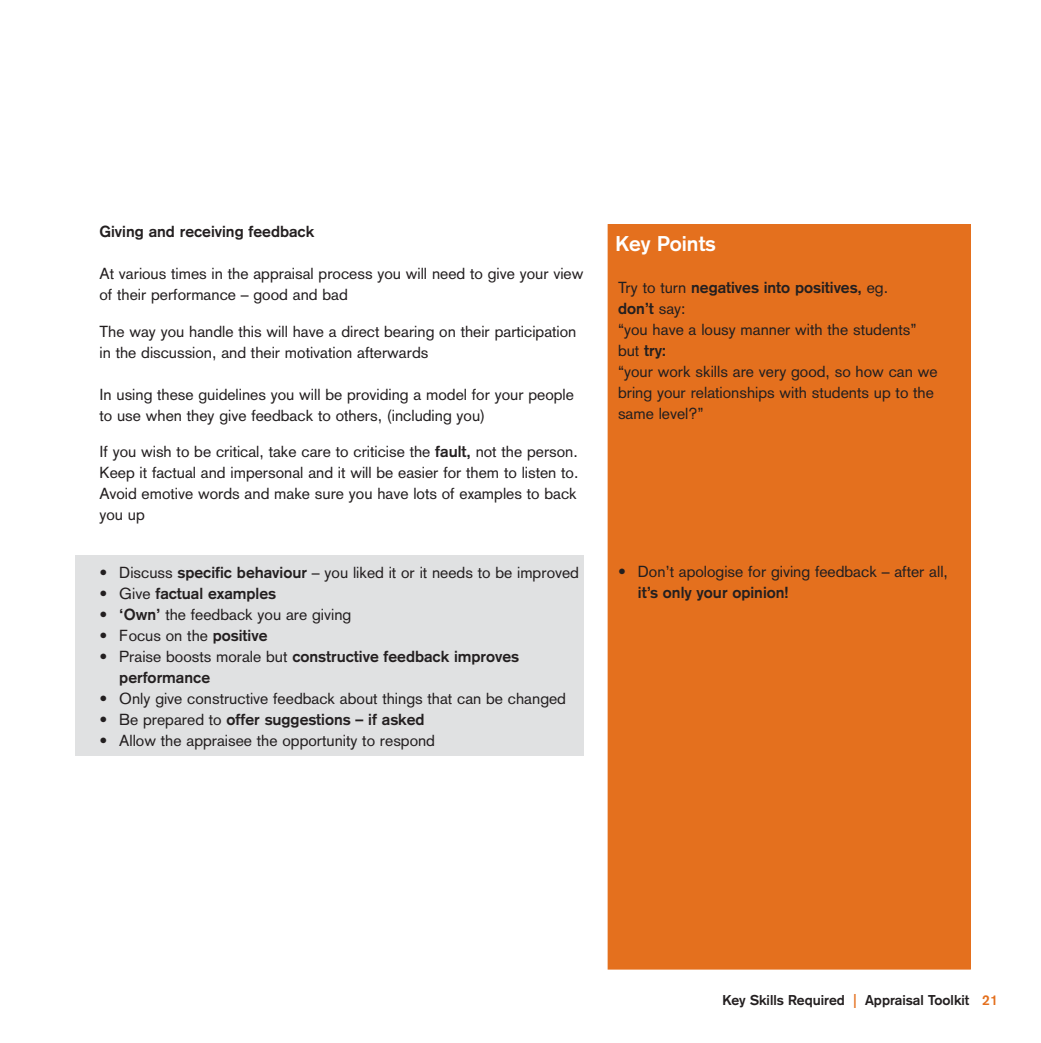
<style>
.page{position:relative;width:1041px;height:1043px;background:#fff}
.page>*{position:absolute;margin:0;border:0;box-sizing:border-box;transform-origin:0 0}
.t1{font:700 21px "Akzidenz Grotesk";color:#fff}
.t2{font:15.75px/21px "Akzidenz Grotesk";color:#231f20}
.t3{font:700 15.75px/21px "Akzidenz Grotesk";color:#231f20}
.t4{font:700 14px "Akzidenz Grotesk";color:#231f20}
.s1{font-weight:700}
.s2{font-weight:400}
.s3{color:#e4701e}
</style>
<div class="page">
<div style="left:608px;top:224px;width:362px;height:745px;background:#e4701e"></div>
<div style="left:75px;top:555px;width:508px;height:200px;background:#e0e1e2"></div>
<p class="t3" style="left:99px;top:222px;width:216px">Giving and receiving feedback</p>
<p class="t2" style="left:99px;top:264px;width:485px">At various times in the appraisal process you will need to give your view of their performance – good and bad</p>
<p class="t2" style="left:99px;top:322px;width:478px">The way you handle this will have a direct bearing on their participation in the discussion, and their motivation afterwards</p>
<p class="t2" style="left:99px;top:385px;width:476px">In using these guidelines you will be providing a model for your people to use when they give feedback to others, (including you)</p>
<p class="t2" style="left:99px;top:443px;width:480px;text-align:justify">If you wish to be critical, take care to criticise the <span class="s1">fault,</span> not the person.<br>Keep it factual and impersonal and it will be easier for them to listen to.<br>Avoid emotive words and make sure you have lots of examples to back you up</p>
<p class="t2" style="left:99px;top:563px;width:481px">• Discuss <span class="s1">specific behaviour</span> – you liked it or it needs to be improved</p>
<p class="t3" style="left:99px;top:584px;width:178px"><span class="s2">• Give</span> factual examples</p>
<p class="t2" style="left:99px;top:605px;width:253px">• <span class="s1">‘Own’</span> the feedback you are giving</p>
<p class="t2" style="left:99px;top:626px;width:169px">• Focus on the <span class="s1">positive</span></p>
<p class="t3" style="left:119px;top:647px;width:401px;text-indent:-20px"><span class="s2">• Praise boosts morale but</span> constructive feedback improves performance</p>
<p class="t2" style="left:99px;top:689px;width:468px">• Only give constructive feedback about things that can be changed</p>
<p class="t3" style="left:99px;top:710px;width:326px"><span class="s2">• Be prepared to</span> offer suggestions – if asked</p>
<p class="t2" style="left:99px;top:731px;width:337px">• Allow the appraisee the opportunity to respond</p>
<h1 class="t1" style="left:615px;top:236px;width:102px">Key Points</h1>
<p class="t2" style="left:618px;top:278px;width:321px">Try to turn <span class="s1">negatives into positives,</span> eg.<br><span class="s1">don’t</span> say:<br>“you have a lousy manner with the students” but <span class="s1">try:<br></span>“your work skills are very good, so how can we bring your relationships with students up to the same level?”</p>
<p class="t2" style="left:618px;top:562px;width:331px">• Don’t apologise for giving feedback – after all,</p>
<p class="t3" style="left:638px;top:583px;width:152px">it’s only your opinion!</p>
<p class="t4" style="left:722px;top:994px;width:277px">Key Skills Required <span class="s3">|</span> Appraisal Toolkit <span class="s3">21</span></p>
</div>
